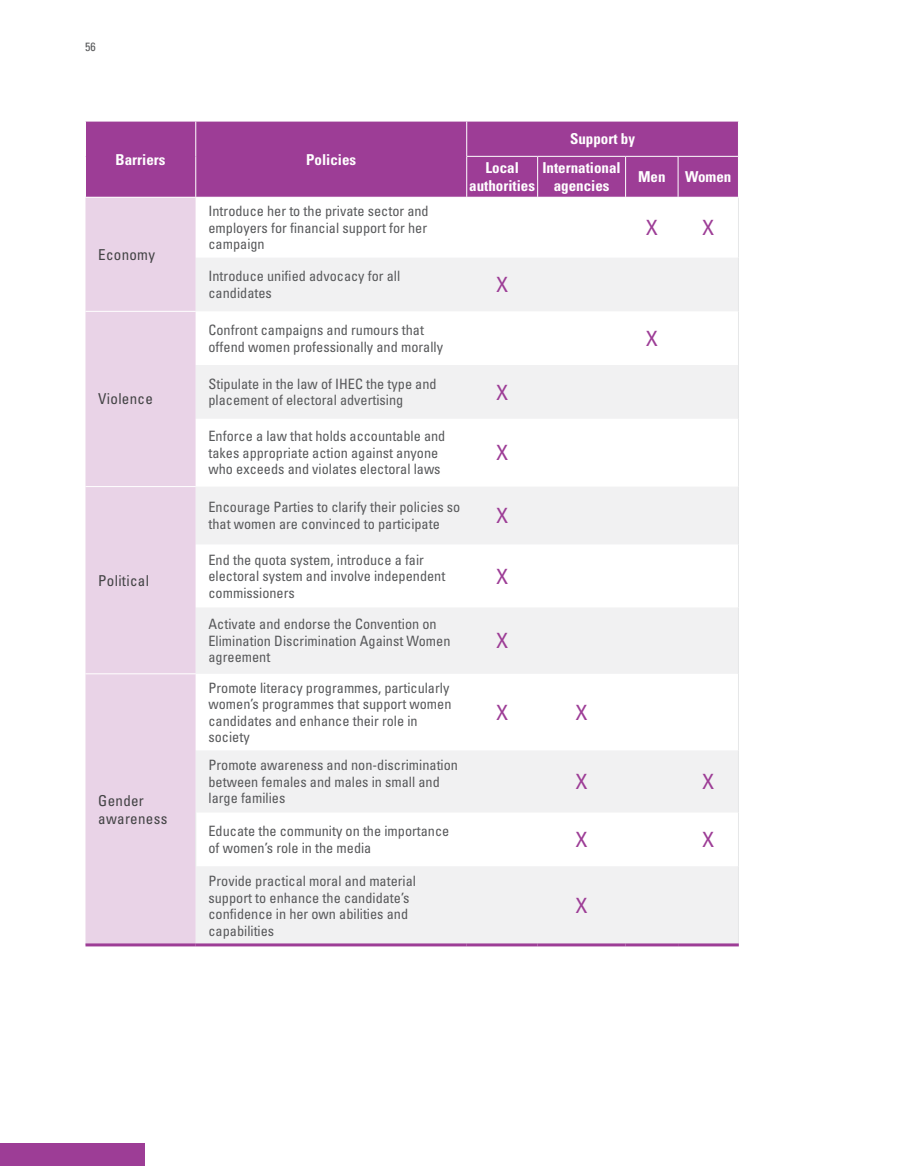
<style>
.page{position:relative;width:915px;height:1166px;background:#fff}
.page>*{position:absolute;margin:0;border:0;box-sizing:border-box;transform-origin:0 0}
.t1{font:condensed 21px "Univers LT Std";color:#9d3d96}
.t2{font:700 condensed 15px/18px "Univers LT Std";color:#fff;text-align:center}
.t3{font:condensed 15px/18px "Univers LT Std";letter-spacing:.02em;color:#434345}
.t4{font:condensed 14.25px/16.5px "Univers LT Std";color:#58595b}
.t5{font:condensed 12px "Univers LT Std";color:#58595b}
</style>
<div class="page">
<div style="left:86px;top:122px;width:651px;height:75px;background:#9d3d96"></div>
<div style="left:85px;top:198px;width:111px;height:745px;background:#e9d3e7"></div>
<svg style="left:196px;top:258px;width:541px;height:685px;fill:#f1f1f2"></svg>
<hr style="left:737px;top:197px;width:1px;height:60px;background:#e6e7e8">
<hr style="left:737px;top:257px;width:1px;height:54px;background:#e6e7e8">
<hr style="left:737px;top:311px;width:1px;height:54px;background:#e6e7e8">
<hr style="left:737px;top:365px;width:1px;height:53px;background:#e6e7e8">
<hr style="left:737px;top:418px;width:1px;height:68px;background:#e6e7e8">
<hr style="left:737px;top:486px;width:1px;height:58px;background:#e6e7e8">
<hr style="left:737px;top:544px;width:1px;height:63px;background:#e6e7e8">
<hr style="left:737px;top:607px;width:1px;height:66px;background:#e6e7e8">
<hr style="left:737px;top:673px;width:1px;height:77px;background:#e6e7e8">
<hr style="left:737px;top:750px;width:1px;height:62px;background:#e6e7e8">
<hr style="left:737px;top:812px;width:1px;height:54px;background:#e6e7e8">
<hr style="left:85px;top:673px;width:111px;height:1px;background:#fff">
<hr style="left:195px;top:812px;width:1px;height:54px;background:#e6e7e8">
<hr style="left:737px;top:866px;width:1px;height:77px;background:#e6e7e8">
<hr style="left:196px;top:943px;width:270px;height:3px;background:#9d3d96">
<hr style="left:466px;top:943px;width:71px;height:3px;background:#9d3d96">
<hr style="left:537px;top:943px;width:88px;height:3px;background:#9d3d96">
<hr style="left:625px;top:943px;width:52px;height:3px;background:#9d3d96">
<hr style="left:677px;top:943px;width:61px;height:3px;background:#9d3d96">
<hr style="left:195px;top:122px;width:1px;height:34px;background:#fff">
<hr style="left:195px;top:156px;width:1px;height:41px;background:#fff">
<hr style="left:85px;top:311px;width:111px;height:1px;background:#fff">
<hr style="left:85px;top:486px;width:111px;height:1px;background:#fff">
<hr style="left:85px;top:943px;width:111px;height:3px;background:#9d3d96">
<hr style="left:466px;top:122px;width:1px;height:34px;background:#fff">
<hr style="left:466px;top:156px;width:71px;height:1px;background:#fff">
<hr style="left:466px;top:157px;width:1px;height:40px;background:#fff">
<hr style="left:537px;top:156px;width:88px;height:1px;background:#fff">
<hr style="left:537px;top:157px;width:1px;height:40px;background:#fff">
<hr style="left:625px;top:156px;width:52px;height:1px;background:#fff">
<hr style="left:625px;top:157px;width:1px;height:40px;background:#fff">
<hr style="left:677px;top:156px;width:61px;height:1px;background:#fff">
<hr style="left:677px;top:157px;width:1px;height:40px;background:#fff">
<hr style="left:677px;top:197px;width:61px;height:1px;background:#fff">
<div style="left:0;top:1142px;width:144px;height:23px;background:#9d3d96"></div>
<p class="t5" style="left:85px;top:39px;width:12px">56</p>
<p class="t2" style="left:116px;top:150px;width:51px">Barriers</p>
<p class="t2" style="left:306px;top:150px;width:52px">Policies</p>
<p class="t3" style="left:98px;top:245px;width:58px">Economy</p>
<p class="t4" style="left:208px;top:202px;width:222px;text-align:justify">Introduce her to the private sector and employers for financial support for her campaign</p>
<p class="t2" style="left:570px;top:130px;width:66px">Support by</p>
<p class="t2" style="left:469px;top:159px;width:67px">Local authorities</p>
<p class="t2" style="left:542px;top:159px;width:80px">International agencies</p>
<p class="t2" style="left:638px;top:168px;width:29px">Men</p>
<p class="t2" style="left:685px;top:168px;width:48px">Women</p>
<h1 class="t1" style="left:645px;top:214px;width:13px">X</h1>
<h1 class="t1" style="left:702px;top:214px;width:13px">X</h1>
<p class="t3" style="left:98px;top:390px;width:56px">Violence</p>
<p class="t3" style="left:98px;top:571px;width:52px">Political</p>
<p class="t3" style="left:98px;top:791px;width:71px">Gender awareness</p>
<p class="t4" style="left:208px;top:268px;width:193px">Introduce unified advocacy for all candidates</p>
<h1 class="t1" style="left:496px;top:271px;width:13px">X</h1>
<p class="t4" style="left:208px;top:321px;width:236px">Confront campaigns and rumours that offend women professionally and morally</p>
<h1 class="t1" style="left:645px;top:325px;width:13px">X</h1>
<p class="t4" style="left:208px;top:375px;width:229px">Stipulate in the law of IHEC the type and placement of electoral advertising</p>
<h1 class="t1" style="left:496px;top:378px;width:13px">X</h1>
<p class="t4" style="left:208px;top:427px;width:238px">Enforce a law that holds accountable and takes appropriate action against anyone who exceeds and violates electoral laws</p>
<h1 class="t1" style="left:496px;top:439px;width:13px">X</h1>
<p class="t4" style="left:208px;top:498px;width:253px">Encourage Parties to clarify their policies so that women are convinced to participate</p>
<h1 class="t1" style="left:496px;top:502px;width:13px">X</h1>
<p class="t4" style="left:208px;top:551px;width:238px">End the quota system, introduce a fair electoral system and involve independent commissioners</p>
<h1 class="t1" style="left:496px;top:562px;width:13px">X</h1>
<p class="t4" style="left:208px;top:615px;width:243px">Activate and endorse the Convention on<br>Elimination Discrimination Against Women agreement</p>
<p class="t4" style="left:208px;top:678px;width:244px">Promote literacy programmes, particularly women’s programmes that support women candidates and enhance their role in society</p>
<p class="t4" style="left:208px;top:756px;width:251px">Promote awareness and non-discrimination between females and males in small and large families</p>
<h1 class="t1" style="left:496px;top:627px;width:13px">X</h1>
<h1 class="t1" style="left:496px;top:698px;width:13px">X</h1>
<h1 class="t1" style="left:575px;top:698px;width:13px">X</h1>
<h1 class="t1" style="left:575px;top:768px;width:13px">X</h1>
<h1 class="t1" style="left:702px;top:768px;width:13px">X</h1>
<p class="t4" style="left:208px;top:822px;width:242px">Educate the community on the importance of women’s role in the media</p>
<h1 class="t1" style="left:575px;top:826px;width:13px">X</h1>
<h1 class="t1" style="left:702px;top:826px;width:13px">X</h1>
<p class="t4" style="left:208px;top:872px;width:209px">Provide practical moral and material support to enhance the candidate’s confidence in her own abilities and capabilities</p>
<h1 class="t1" style="left:575px;top:892px;width:13px">X</h1>
</div>
